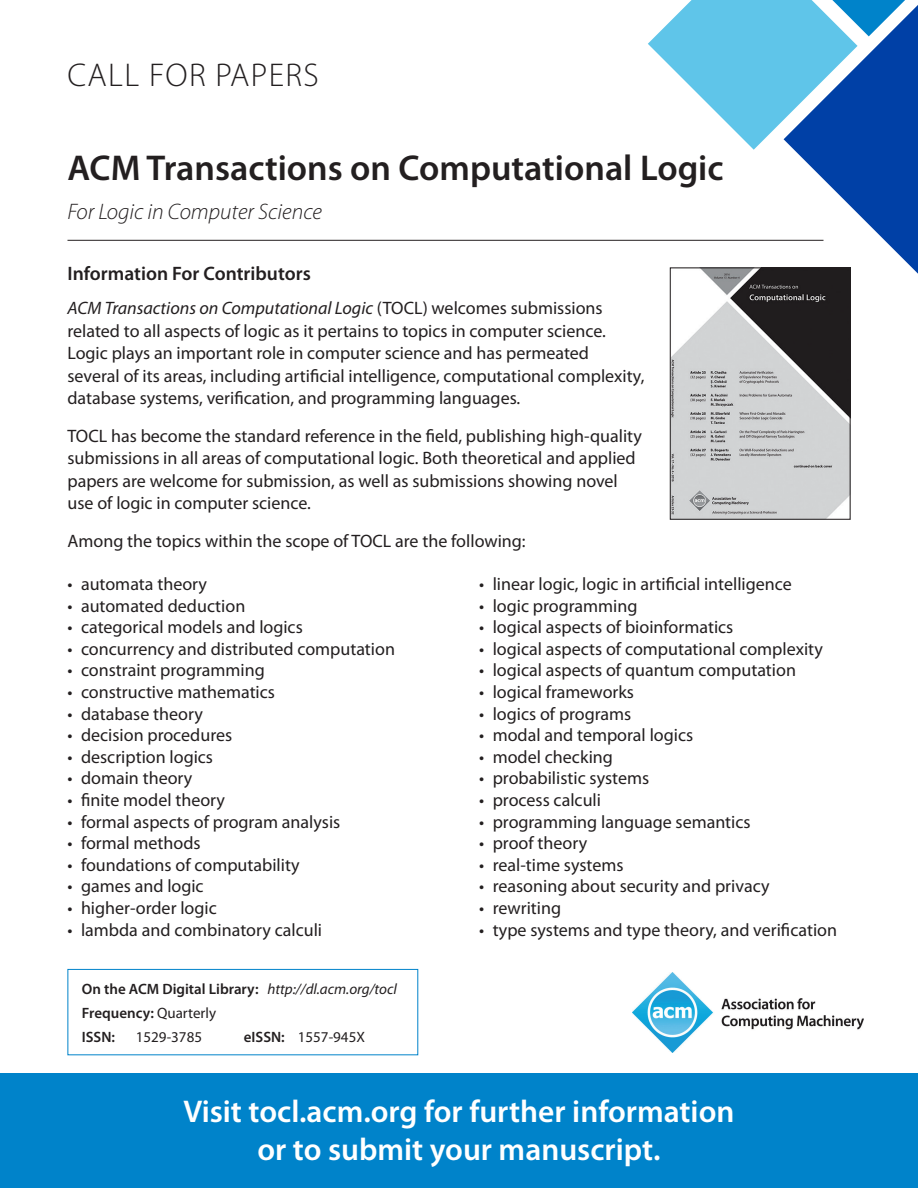
<style>
.page{position:relative;width:918px;height:1188px;background:#fff}
.page>*{position:absolute;margin:0;border:0;box-sizing:border-box;transform-origin:0 0}
.t1{font:600 36px "Myriad Pro";color:#231f20}
.t2{font:300 33px "Myriad Pro";letter-spacing:.04em;color:#231f20}
.t3{font:600 31.5px "Myriad Pro";color:#fff}
.t4{font:italic 300 22.5px "Myriad Pro";color:#231f20}
.t5{font:600 19.5px "Myriad Pro";color:#231f20}
.t6{font:18px/22.5px "Myriad Pro";color:#231f20}
.t7{font:600 15px "Myriad Pro";color:#231f20}
.t8{font:15px "Myriad Pro";color:#231f20}
.s1{font-style:italic}
.s2{font-weight:400;font-style:italic}
.s3{font-weight:400}
.s4{font-weight:600}
</style>
<div class="page">
<div style="left:0;top:1073px;width:918px;height:115px;background:#0083ca"></div>
<img style="left:632px;top:972px;width:232px;height:81px">
<img style="left:672px;top:274px;width:176px;height:244px">
<div style="left:670px;top:268px;width:180px;height:252px;border:1px solid #231f20"></div>
<div style="left:68px;top:969px;width:350px;height:86px;border:1px solid #0083ca"></div>
<svg style="left:648px;top:0;width:270px;height:274px"></svg>
<hr style="left:68px;top:240px;width:756px;height:1px;background:#231f20">
<p class="t2" style="left:68px;top:56px;width:253px">CALL FOR PAPERS</p>
<p class="t1" style="left:68px;top:145px;width:658px">ACM Transactions on Computational Logic</p>
<p class="t4" style="left:68px;top:200px;width:256px">For Logic in Computer Science</p>
<p class="t5" style="left:68px;top:261px;width:245px">Information For Contributors</p>
<p class="t6" style="left:68px;top:297px;width:540px"><span class="s1">ACM Transactions on Computational Logic</span> (TOCL) welcomes submissions related to all aspects of logic as it pertains to topics in computer science.</p>
<p class="t6" style="left:68px;top:342px;width:578px">Logic plays an important role in computer science and has permeated several of its areas, including artificial intelligence, computational complexity, database systems, verification, and programming languages.</p>
<p class="t6" style="left:68px;top:424px;width:576px">TOCL has become the standard reference in the field, publishing high-quality submissions in all areas of computational logic. Both theoretical and applied papers are welcome for submission, as well as submissions showing novel use of logic in computer science.</p>
<p class="t6" style="left:68px;top:529px;width:460px">Among the topics within the scope of TOCL are the following:</p>
<p class="t6" style="left:68px;top:572px;width:141px">• automata theory</p>
<p class="t6" style="left:68px;top:594px;width:179px">• automated deduction</p>
<p class="t6" style="left:68px;top:616px;width:237px">• categorical models and logics</p>
<p class="t6" style="left:68px;top:637px;width:329px">• concurrency and distributed computation</p>
<p class="t6" style="left:68px;top:659px;width:199px">• constraint programming</p>
<p class="t6" style="left:68px;top:680px;width:209px">• constructive mathematics</p>
<p class="t6" style="left:68px;top:702px;width:137px">• database theory</p>
<p class="t6" style="left:68px;top:724px;width:166px">• decision procedures</p>
<p class="t6" style="left:68px;top:745px;width:147px">• description logics</p>
<p class="t6" style="left:68px;top:767px;width:126px">• domain theory</p>
<p class="t6" style="left:68px;top:788px;width:159px">• finite model theory</p>
<p class="t6" style="left:68px;top:810px;width:274px">• formal aspects of program analysis</p>
<p class="t6" style="left:68px;top:832px;width:135px">• formal methods</p>
<p class="t6" style="left:68px;top:853px;width:234px">• foundations of computability</p>
<p class="t6" style="left:68px;top:875px;width:138px">• games and logic</p>
<p class="t6" style="left:68px;top:896px;width:151px">• higher-order logic</p>
<p class="t6" style="left:68px;top:918px;width:256px">• lambda and combinatory calculi</p>
<p class="t7" style="left:82px;top:979px;width:317px">On the ACM Digital Library: <span class="s2">http://dl.acm.org/tocl</span></p>
<p class="t7" style="left:82px;top:1003px;width:136px">Frequency: <span class="s3">Quarterly</span></p>
<p class="t7" style="left:82px;top:1027px;width:35px">ISSN:</p>
<p class="t8" style="left:136px;top:1027px;width:68px">1529-3785</p>
<p class="t8" style="left:244px;top:1027px;width:123px"><span class="s4">eISSN:</span> 1557-945X</p>
<p class="t6" style="left:479px;top:572px;width:314px">• linear logic, logic in artificial intelligence</p>
<p class="t6" style="left:479px;top:594px;width:160px">• logic programming</p>
<p class="t6" style="left:479px;top:616px;width:256px">• logical aspects of bioinformatics</p>
<p class="t6" style="left:479px;top:637px;width:345px">• logical aspects of computational complexity</p>
<p class="t6" style="left:479px;top:659px;width:318px">• logical aspects of quantum computation</p>
<p class="t6" style="left:479px;top:680px;width:156px">• logical frameworks</p>
<p class="t6" style="left:479px;top:702px;width:154px">• logics of programs</p>
<p class="t6" style="left:479px;top:724px;width:215px">• modal and temporal logics</p>
<p class="t6" style="left:479px;top:745px;width:135px">• model checking</p>
<p class="t6" style="left:479px;top:767px;width:171px">• probabilistic systems</p>
<p class="t6" style="left:479px;top:788px;width:123px">• process calculi</p>
<p class="t6" style="left:479px;top:810px;width:273px">• programming language semantics</p>
<p class="t6" style="left:479px;top:832px;width:109px">• proof theory</p>
<p class="t6" style="left:479px;top:853px;width:146px">• real-time systems</p>
<p class="t6" style="left:479px;top:875px;width:292px">• reasoning about security and privacy</p>
<p class="t6" style="left:479px;top:896px;width:83px">• rewriting</p>
<p class="t6" style="left:479px;top:918px;width:359px">• type systems and type theory, and verification</p>
<p class="t3" style="left:183px;top:1092px;width:553px">Visit tocl.acm.org for further information</p>
<p class="t3" style="left:257px;top:1129px;width:405px">or to submit your manuscript.</p>
</div>
